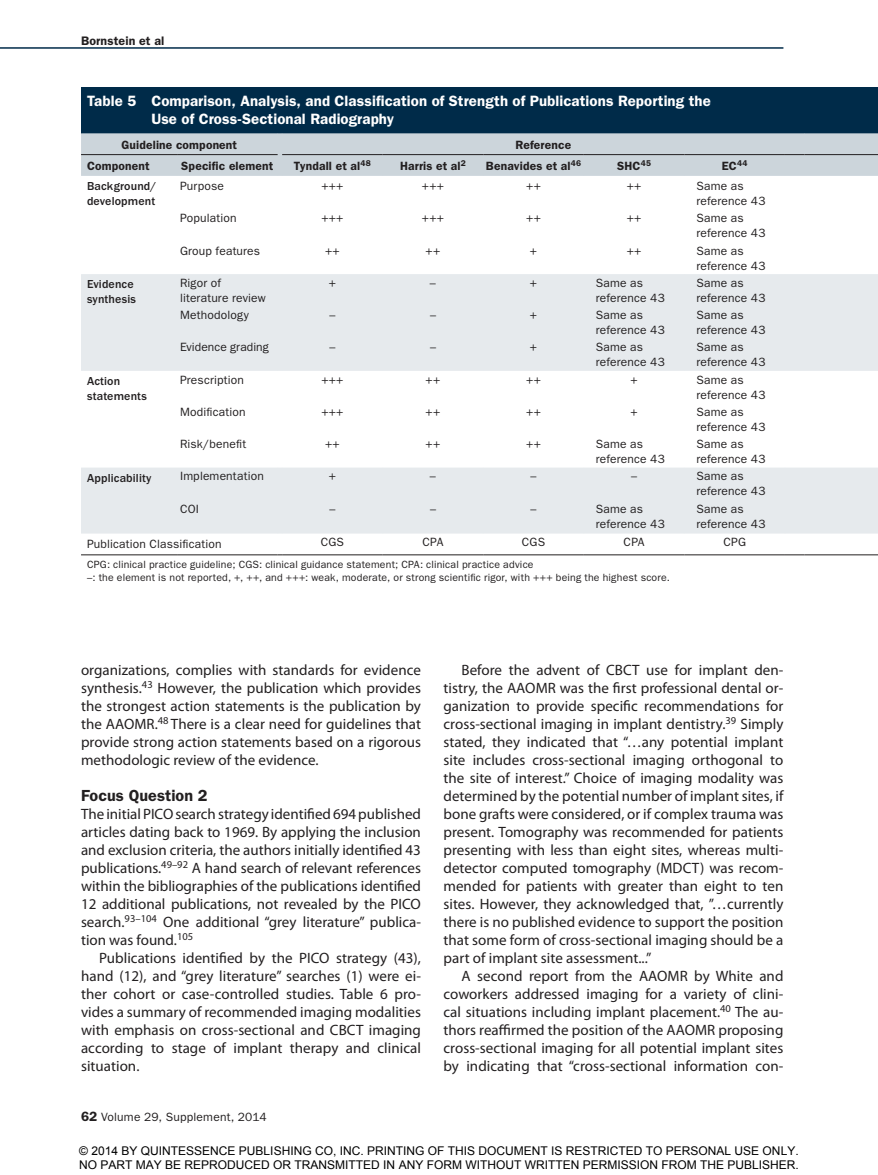
<style>
.page{position:relative;width:878px;height:1175px;background:#fff}
.page>*{position:absolute;margin:0;border:0;box-sizing:border-box;transform-origin:0 0}
.t1{font:600 16.2px "ITC Franklin Gothic Std";color:#221f20}
.t2{font:15px/18px "Myriad Pro";letter-spacing:.005em;color:#221f20;text-align:justify}
.t3{font:600 15px/18px "ITC Franklin Gothic Std";letter-spacing:.005em;color:#fff}
.t4{font:600 12.3px "ITC Franklin Gothic Std";color:#221f20}
.t5{font:12px/15px "ITC Franklin Gothic Std";letter-spacing:.015em;color:#221f20}
.t6{font:12px/14.4px "Arial";color:#000}
.t7{font:600 12px "ITC Franklin Gothic Std";letter-spacing:.015em;color:#221f20}
.t8{font:500 12px/15px "ITC Franklin Gothic Std";letter-spacing:.01em;color:#221f20}
.t9{font:10.5px/12.8px "ITC Franklin Gothic Std";letter-spacing:.02em;color:#221f20}
.s1{font-weight:600;font-size:13.5px}
</style>
<div class="page">
<hr style="left:0;top:47px;width:783px;height:2px;background:#002b49">
<div style="left:81px;top:87px;width:797px;height:46px;background:#002b49"></div>
<svg style="left:81px;top:274px;width:796px;height:259px;fill:#e6eaed"></svg>
<div style="left:81px;top:133px;width:797px;height:43px;background:#ccd5db"></div>
<hr style="left:81px;top:554px;width:96px;height:1px;background:#221f20">
<hr style="left:177px;top:554px;width:101px;height:1px;background:#221f20">
<hr style="left:282px;top:554px;width:100px;height:1px;background:#221f20">
<hr style="left:382px;top:554px;width:101px;height:1px;background:#221f20">
<hr style="left:483px;top:554px;width:101px;height:1px;background:#221f20">
<hr style="left:584px;top:554px;width:100px;height:1px;background:#221f20">
<hr style="left:684px;top:554px;width:100px;height:1px;background:#221f20">
<svg style="left:784px;top:554px;width:20px;height:1px"></svg>
<hr style="left:804px;top:554px;width:74px;height:1px;background:#221f20">
<hr style="left:81px;top:154px;width:96px;height:1px;background:#221f20">
<hr style="left:177px;top:154px;width:101px;height:1px;background:#221f20">
<p class="t4" style="left:81px;top:34px;width:85px">Bornstein et al</p>
<p class="t3" style="left:151px;top:92px;width:561px;text-indent:-64px">Table 5 Comparison, Analysis, and Classification of Strength of Publications Reporting the<br>Use of Cross-Sectional Radiography</p>
<p class="t7" style="left:121px;top:137px;width:117px">Guideline component</p>
<p class="t7" style="left:515px;top:137px;width:57px">Reference</p>
<p class="t7" style="left:87px;top:159px;width:64px">Component</p>
<p class="t7" style="left:181px;top:159px;width:94px">Specific element</p>
<p class="t7" style="left:294px;top:159px;width:78px">Tyndall et al<sup>48</sup></p>
<p class="t7" style="left:400px;top:159px;width:67px">Harris et al<sup>2</sup></p>
<p class="t7" style="left:486px;top:159px;width:97px">Benavides et al<sup>46</sup></p>
<p class="t7" style="left:617px;top:159px;width:36px">SHC<sup>45</sup></p>
<p class="t7" style="left:721px;top:159px;width:27px">EC<sup>44</sup></p>
<p class="t8" style="left:87px;top:179px;width:71px">Background/ development</p>
<p class="t5" style="left:180px;top:179px;width:45px">Purpose</p>
<p class="t5" style="left:321px;top:179px;width:24px">+++</p>
<p class="t5" style="left:422px;top:179px;width:24px">+++</p>
<p class="t5" style="left:526px;top:179px;width:16px">++</p>
<p class="t5" style="left:626px;top:179px;width:16px">++</p>
<p class="t5" style="left:696px;top:179px;width:71px">Same as reference 43</p>
<p class="t5" style="left:180px;top:211px;width:58px">Population</p>
<p class="t5" style="left:321px;top:211px;width:24px">+++</p>
<p class="t5" style="left:422px;top:211px;width:24px">+++</p>
<p class="t5" style="left:526px;top:211px;width:16px">++</p>
<p class="t5" style="left:626px;top:211px;width:16px">++</p>
<p class="t5" style="left:696px;top:211px;width:71px">Same as reference 43</p>
<p class="t5" style="left:180px;top:243px;width:81px">Group features</p>
<p class="t5" style="left:325px;top:243px;width:16px">++</p>
<p class="t5" style="left:425px;top:243px;width:16px">++</p>
<p class="t5" style="left:530px;top:243px;width:9px">+</p>
<p class="t5" style="left:626px;top:243px;width:16px">++</p>
<p class="t5" style="left:696px;top:243px;width:71px">Same as reference 43</p>
<p class="t8" style="left:87px;top:277px;width:51px">Evidence synthesis</p>
<p class="t5" style="left:180px;top:275px;width:87px">Rigor of literature review</p>
<p class="t5" style="left:329px;top:275px;width:9px">+</p>
<p class="t5" style="left:430px;top:275px;width:7px">–</p>
<p class="t5" style="left:530px;top:275px;width:9px">+</p>
<p class="t5" style="left:595px;top:275px;width:71px">Same as reference 43</p>
<p class="t5" style="left:696px;top:275px;width:71px">Same as reference 43</p>
<p class="t5" style="left:180px;top:307px;width:70px">Methodology</p>
<p class="t5" style="left:329px;top:307px;width:7px">–</p>
<p class="t5" style="left:430px;top:307px;width:7px">–</p>
<p class="t5" style="left:530px;top:307px;width:9px">+</p>
<p class="t5" style="left:596px;top:307px;width:71px">Same as reference 43</p>
<p class="t5" style="left:696px;top:307px;width:71px">Same as reference 43</p>
<p class="t5" style="left:180px;top:340px;width:90px">Evidence grading</p>
<p class="t5" style="left:329px;top:340px;width:7px">–</p>
<p class="t5" style="left:430px;top:340px;width:7px">–</p>
<p class="t5" style="left:530px;top:340px;width:9px">+</p>
<p class="t5" style="left:596px;top:340px;width:71px">Same as reference 43</p>
<p class="t5" style="left:696px;top:340px;width:71px">Same as reference 43</p>
<p class="t8" style="left:87px;top:374px;width:61px">Action statements</p>
<p class="t5" style="left:180px;top:372px;width:65px">Prescription</p>
<p class="t5" style="left:321px;top:372px;width:24px">+++</p>
<p class="t5" style="left:425px;top:372px;width:16px">++</p>
<p class="t5" style="left:526px;top:372px;width:16px">++</p>
<p class="t5" style="left:630px;top:372px;width:9px">+</p>
<p class="t5" style="left:696px;top:372px;width:71px">Same as reference 43</p>
<p class="t5" style="left:180px;top:404px;width:67px">Modification</p>
<p class="t5" style="left:321px;top:404px;width:24px">+++</p>
<p class="t5" style="left:425px;top:404px;width:16px">++</p>
<p class="t5" style="left:526px;top:404px;width:16px">++</p>
<p class="t5" style="left:630px;top:404px;width:9px">+</p>
<p class="t5" style="left:696px;top:404px;width:71px">Same as reference 43</p>
<p class="t5" style="left:180px;top:436px;width:68px">Risk/benefit</p>
<p class="t5" style="left:325px;top:436px;width:16px">++</p>
<p class="t5" style="left:425px;top:436px;width:16px">++</p>
<p class="t5" style="left:526px;top:436px;width:16px">++</p>
<p class="t5" style="left:596px;top:436px;width:71px">Same as reference 43</p>
<p class="t5" style="left:696px;top:436px;width:71px">Same as reference 43</p>
<p class="t8" style="left:87px;top:470px;width:66px">Applicability</p>
<p class="t5" style="left:180px;top:469px;width:85px">Implementation</p>
<p class="t5" style="left:329px;top:469px;width:9px">+</p>
<p class="t5" style="left:430px;top:469px;width:7px">–</p>
<p class="t5" style="left:530px;top:469px;width:7px">–</p>
<p class="t5" style="left:631px;top:469px;width:7px">–</p>
<p class="t5" style="left:696px;top:469px;width:71px">Same as reference 43</p>
<p class="t5" style="left:180px;top:501px;width:20px">COI</p>
<p class="t5" style="left:329px;top:501px;width:7px">–</p>
<p class="t5" style="left:430px;top:501px;width:7px">–</p>
<p class="t5" style="left:530px;top:501px;width:7px">–</p>
<p class="t5" style="left:596px;top:501px;width:71px">Same as reference 43</p>
<p class="t5" style="left:696px;top:501px;width:71px">Same as reference 43</p>
<p class="t5" style="left:87px;top:536px;width:136px">Publication Classification</p>
<p class="t5" style="left:321px;top:535px;width:25px">CGS</p>
<p class="t5" style="left:422px;top:535px;width:22px">CPA</p>
<p class="t5" style="left:522px;top:535px;width:25px">CGS</p>
<p class="t5" style="left:623px;top:535px;width:22px">CPA</p>
<p class="t5" style="left:723px;top:535px;width:24px">CPG</p>
<p class="t9" style="left:87px;top:558px;width:584px">CPG: clinical practice guideline; CGS: clinical guidance statement; CPA: clinical practice advice<br>–: the element is not reported, +, ++, and +++: weak, moderate, or strong scientific rigor, with +++ being the highest score.</p>
<p class="t2" style="left:81px;top:661px;width:341px">organizations, complies with standards for evidence synthesis.<sup>43</sup> However, the publication which provides the strongest action statements is the publication by the AAOMR.<sup>48</sup> There is a clear need for guidelines that provide strong action statements based on a rigorous methodologic review of the evidence.</p>
<p class="t1" style="left:81px;top:786px;width:128px">Focus Question 2</p>
<p class="t2" style="left:81px;top:805px;width:341px">The initial PICO search strategy identified 694 published articles dating back to 1969. By applying the inclusion and exclusion criteria, the authors initially identified 43 publications.<sup>49–92</sup> A hand search of relevant references within the bibliographies of the publications identified 12 additional publications, not revealed by the PICO search.<sup>93–104</sup> One additional “grey literature” publica&shy;tion was found.<sup>105</sup></p>
<p class="t2" style="left:81px;top:949px;width:341px;text-indent:18px">Publications identified by the PICO strategy (43), hand (12), and “grey literature” searches (1) were ei&shy;ther cohort or case-controlled studies. Table 6 pro&shy;vides a summary of recommended imaging modalities with emphasis on cross-sectional and CBCT imaging according to stage of implant therapy and clinical situation.</p>
<p class="t5" style="left:81px;top:1109px;width:187px"><span class="s1">62</span> Volume 29, Supplement, 2014</p>
<p class="t2" style="left:443px;top:661px;width:341px;text-indent:18px">Before the advent of CBCT use for implant den&shy;tistry, the AAOMR was the first professional dental or&shy;ganization to provide specific recommendations for cross-sectional imaging in implant dentistry.<sup>39</sup> Simply stated, they indicated that “…any potential implant site includes cross-sectional imaging orthogonal to the site of interest.” Choice of imaging modality was determined by the potential number of implant sites, if bone grafts were considered, or if complex trauma was present. Tomography was recommended for patients presenting with less than eight sites, whereas multi&shy;detector computed tomography (MDCT) was recom&shy;mended for patients with greater than eight to ten sites. However, they acknowledged that, ”…currently there is no published evidence to support the position that some form of cross-sectional imaging should be a part of implant site assessment...”</p>
<p class="t2" style="left:443px;top:967px;width:341px;text-indent:18px">A second report from the AAOMR by White and coworkers addressed imaging for a variety of clini&shy;cal situations including implant placement.<sup>40</sup> The au&shy;thors reaffirmed the position of the AAOMR proposing cross-sectional imaging for all potential implant sites by indicating that “cross-sectional information con-</p>
<p class="t6" style="left:79px;top:1143px;width:721px">© 2014 BY QUINTESSENCE PUBLISHING CO, INC. PRINTING OF THIS DOCUMENT IS RESTRICTED TO PERSONAL USE ONLY.<br>NO PART MAY BE REPRODUCED OR TRANSMITTED IN ANY FORM WITHOUT WRITTEN PERMISSION FROM THE PUBLISHER.</p>
</div>
